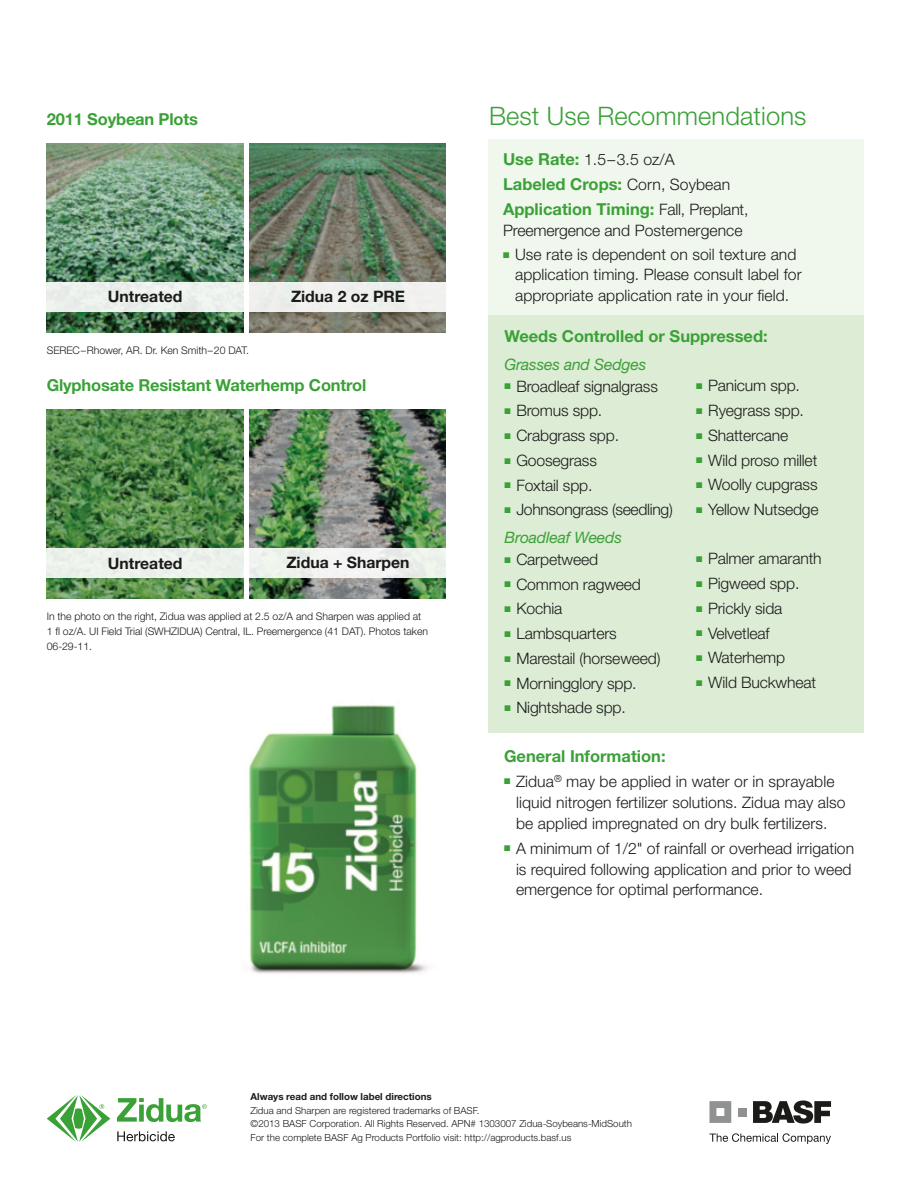
<style>
.page{position:relative;width:918px;height:1188px;background:#fff}
.page>*{position:absolute;margin:0;border:0;box-sizing:border-box;transform-origin:0 0}
.t1{font:300 25.5px "Helvetica Neue";letter-spacing:.005em;color:#3aa137}
.t2{font:700 16.5px/24.8px "Helvetica Neue";color:#3aa137}
.t3{font:300 15.75px/21px "Helvetica Neue";color:#1b1b1a}
.t4{font:700 15.75px "Helvetica Neue";color:#1b1b1a}
.t5{font:300 15.75px/27.3px "Helvetica Neue";letter-spacing:-.02em;color:#1b1b1a}
.t6{font:italic 15.75px "Helvetica Neue";letter-spacing:-.01em;color:#3aa137}
.t7{font:300 10.5px/15px "Helvetica Neue";letter-spacing:-.005em;color:#1b1b1a}
.t8{font:300 9.75px/13.5px "Helvetica Neue";color:#1b1b1a}
.t9{font:700 9.75px "Helvetica Neue";color:#1b1b1a}
.s1{font-weight:700;font-size:16.5px;color:#3aa137}
.s2{font-weight:300;font-size:15.75px;color:#1b1b1a}
.s3{color:#3aa137}
.s4{font-weight:400;font-style:italic;color:#3aa137}
</style>
<div class="page">
<img style="left:249px;top:704px;width:179px;height:270px">
<svg style="left:709px;top:1133px;width:122px;height:11px"></svg>
<svg style="left:753px;top:1100px;width:78px;height:24px"></svg>
<svg style="left:709px;top:1101px;width:22px;height:22px"></svg>
<div style="left:738px;top:1108px;width:8px;height:8px;background:#909191"></div>
<svg style="left:117px;top:1131px;width:58px;height:10px"></svg>
<svg style="left:117px;top:1098px;width:90px;height:24px"></svg>
<svg style="left:47px;top:1095px;width:63px;height:47px"></svg>
<div style="left:489px;top:139px;width:375px;height:224px;background:#f0f7ec"></div>
<img style="left:250px;top:143px;width:196px;height:190px">
<img style="left:47px;top:143px;width:196px;height:190px">
<div style="left:46px;top:282px;width:401px;height:29px;background:#eef0ee"></div>
<img style="left:250px;top:409px;width:196px;height:190px">
<img style="left:47px;top:409px;width:196px;height:190px">
<div style="left:46px;top:548px;width:401px;height:29px;background:#eef3ec"></div>
<div style="left:489px;top:315px;width:375px;height:417px;background:#ddecd5"></div>
<p class="t2" style="left:47px;top:107px;width:153px">2011 Soybean Plots</p>
<p class="t4" style="left:108px;top:287px;width:76px">Untreated</p>
<p class="t4" style="left:291px;top:287px;width:116px">Zidua 2 oz PRE</p>
<p class="t7" style="left:47px;top:342px;width:204px">SEREC–Rhower, AR. Dr. Ken Smith–20 DAT.</p>
<p class="t2" style="left:47px;top:373px;width:321px">Glyphosate Resistant Waterhemp Control</p>
<p class="t4" style="left:108px;top:553px;width:76px">Untreated</p>
<p class="t4" style="left:286px;top:553px;width:125px">Zidua + Sharpen</p>
<p class="t7" style="left:47px;top:609px;width:383px">In the photo on the right, Zidua was applied at 2.5 oz/A and Sharpen was applied at<br>1 fl oz/A. UI Field Trial (SWHZIDUA) Central, IL. Preemergence (41 DAT). Photos taken<br>06-29-11.</p>
<h1 class="t1" style="left:489px;top:100px;width:319px">Best Use Recommendations</h1>
<p class="t3" style="left:503px;top:149px;width:173px"><span class="s1">Use Rate:</span> 1.5–3.5 oz/A</p>
<p class="t2" style="left:503px;top:171px;width:247px">Labeled Crops: <span class="s2">Corn, Soybean<br></span>Application Timing: <span class="s2">Fall, Preplant,</span></p>
<p class="t3" style="left:503px;top:219px;width:241px">Preemergence and Postemergence</p>
<p class="t3" style="left:515px;top:244px;width:288px;line-height:20.5px;text-indent:-12px"><span class="s3">■</span> Use rate is dependent on soil texture and application timing. Please consult label for appropriate application rate in your field.</p>
<p class="t2" style="left:504px;top:323px;width:265px">Weeds Controlled or Suppressed:</p>
<p class="t6" style="left:504px;top:354px;width:143px">Grasses and Sedges</p>
<p class="t3" style="left:504px;top:375px;width:155px"><span class="s3">■</span> Broadleaf signalgrass</p>
<p class="t3" style="left:504px;top:400px;width:99px"><span class="s3">■</span> Bromus spp.</p>
<p class="t3" style="left:504px;top:425px;width:116px"><span class="s3">■</span> Crabgrass spp.</p>
<p class="t3" style="left:504px;top:449px;width:94px"><span class="s3">■</span> Goosegrass</p>
<p class="t3" style="left:504px;top:474px;width:90px"><span class="s3">■</span> Foxtail spp.</p>
<p class="t5" style="left:504px;top:496px;width:170px"><span class="s3">■</span> Johnsongrass (seedling)<br><span class="s4">Broadleaf Weeds</span></p>
<p class="t3" style="left:504px;top:548px;width:95px"><span class="s3">■</span> Carpetweed</p>
<p class="t3" style="left:504px;top:573px;width:138px"><span class="s3">■</span> Common ragweed</p>
<p class="t3" style="left:504px;top:598px;width:59px"><span class="s3">■</span> Kochia</p>
<p class="t3" style="left:504px;top:623px;width:114px"><span class="s3">■</span> Lambsquarters</p>
<p class="t3" style="left:504px;top:647px;width:158px"><span class="s3">■</span> Marestail (horseweed)</p>
<p class="t3" style="left:504px;top:672px;width:134px"><span class="s3">■</span> Morningglory spp.</p>
<p class="t3" style="left:504px;top:697px;width:123px"><span class="s3">■</span> Nightshade spp.</p>
<p class="t3" style="left:696px;top:375px;width:105px"><span class="s3">■</span> Panicum spp.</p>
<p class="t3" style="left:696px;top:400px;width:109px"><span class="s3">■</span> Ryegrass spp.</p>
<p class="t3" style="left:696px;top:424px;width:94px"><span class="s3">■</span> Shattercane</p>
<p class="t3" style="left:696px;top:449px;width:123px"><span class="s3">■</span> Wild proso millet</p>
<p class="t3" style="left:696px;top:474px;width:123px"><span class="s3">■</span> Woolly cupgrass</p>
<p class="t3" style="left:696px;top:499px;width:124px"><span class="s3">■</span> Yellow Nutsedge</p>
<p class="t3" style="left:696px;top:548px;width:127px"><span class="s3">■</span> Palmer amaranth</p>
<p class="t3" style="left:696px;top:573px;width:105px"><span class="s3">■</span> Pigweed spp.</p>
<p class="t3" style="left:696px;top:597px;width:88px"><span class="s3">■</span> Prickly sida</p>
<p class="t3" style="left:696px;top:622px;width:75px"><span class="s3">■</span> Velvetleaf</p>
<p class="t3" style="left:696px;top:647px;width:91px"><span class="s3">■</span> Waterhemp</p>
<p class="t3" style="left:696px;top:672px;width:122px"><span class="s3">■</span> Wild Buckwheat</p>
<p class="t2" style="left:504px;top:743px;width:163px">General Information:</p>
<p class="t3" style="left:516px;top:770px;width:331px;text-indent:-12px"><span class="s3">■</span> Zidua<sup>®</sup> may be applied in water or in sprayable liquid nitrogen fertilizer solutions. Zidua may also be applied impregnated on dry bulk fertilizers.</p>
<p class="t3" style="left:516px;top:837px;width:340px;text-indent:-12px"><span class="s3">■</span> A minimum of 1/2" of rainfall or overhead irrigation is required following application and prior to weed emergence for optimal performance.</p>
<p class="t9" style="left:251px;top:1091px;width:183px">Always read and follow label directions</p>
<p class="t8" style="left:251px;top:1104px;width:383px">Zidua and Sharpen are registered trademarks of BASF.<br>©2013 BASF Corporation. All Rights Reserved. APN# 1303007 Zidua-Soybeans-MidSouth<br>For the complete BASF Ag Products Portfolio visit: http://agproducts.basf.us</p>
</div>
